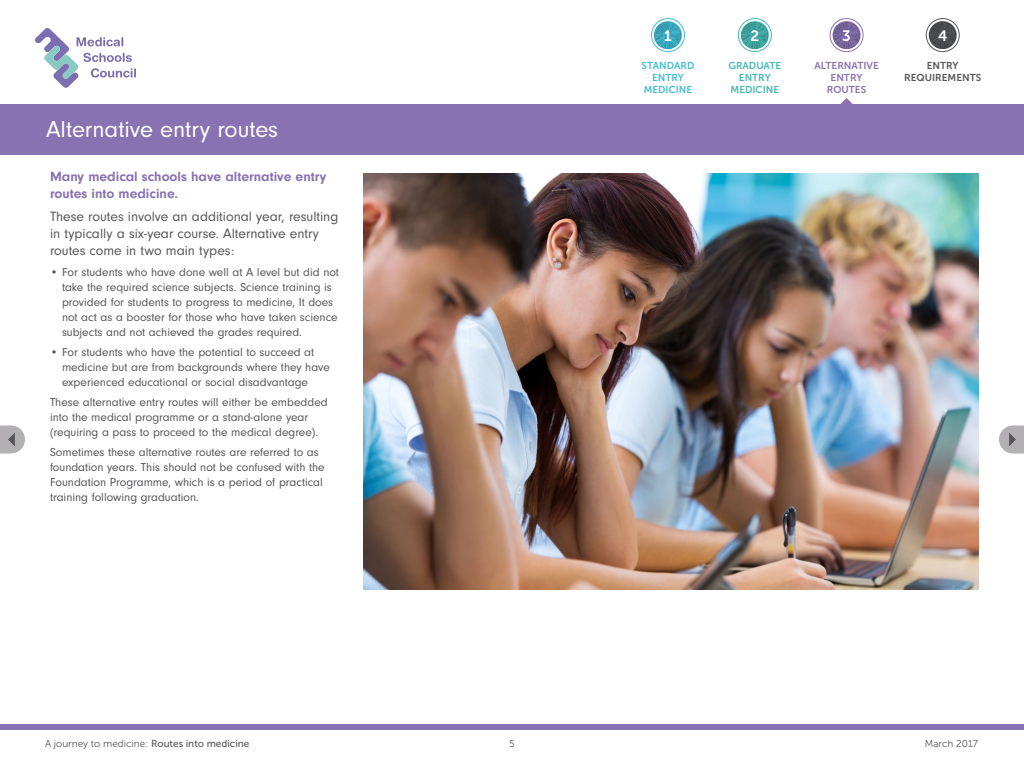
<style>
.page{position:relative;width:1024px;height:768px;background:#fff}
.page>*{position:absolute;margin:0;border:0;box-sizing:border-box;transform-origin:0 0}
.t1{font:24px "Neuzeit Gro";color:#fff}
.t2{font:15px "Museo Sans 700";color:#fff}
.Sub_header{font:14px/16.8px "Neuzeit Gro";color:#55565a}
.Sub_header-2{font:700 14px/16.8px "Neuzeit Gro";color:#8872b2}
.Bullets{font:12px/15px "Neuzeit Gro";color:#55565a}
.Body{font:12px/15px "Neuzeit Gro";color:#55565a}
.t3{font:10px "Museo Sans 300";color:#55565a}
.t4{font:10px/12px "Museo Sans 700";color:#8872b2;text-align:center}
.t5{font:10px/12px "Museo Sans 700";color:#43bdd6;text-align:center}
.t6{font:10px/12px "Museo Sans 700";color:#47b9b4;text-align:center}
.t7{font:10px/12px "Museo Sans 700";color:#55565a;text-align:center}
.s1{font-family:"Museo Sans 500"}
</style>
<div class="page">
<div style="left:0;top:104px;width:1024px;height:51px;background:#8872b2"></div>
<div style="left:0;top:724px;width:1024px;height:6px;background:#8872b2"></div>
<svg style="left:999px;top:426px;width:25px;height:28px"></svg>
<svg style="left:0;top:426px;width:25px;height:28px"></svg>
<svg style="left:840px;top:98px;width:13px;height:6px"></svg>
<img style="left:363px;top:173px;width:615px;height:417px">
<svg style="left:654px;top:21px;width:28px;height:28px"></svg>
<div style="left:651px;top:18px;width:34px;height:34px;border:1px solid #43bdd6;border-radius:50%"></div>
<img style="left:655px;top:22px;width:26px;height:26px">
<svg style="left:741px;top:21px;width:28px;height:28px"></svg>
<div style="left:738px;top:18px;width:34px;height:34px;border:1px solid #47b9b4;border-radius:50%"></div>
<img style="left:742px;top:22px;width:26px;height:26px">
<svg style="left:929px;top:21px;width:28px;height:28px"></svg>
<div style="left:926px;top:18px;width:34px;height:34px;border:1px solid #55565a;border-radius:50%"></div>
<img style="left:930px;top:22px;width:26px;height:26px">
<svg style="left:833px;top:21px;width:28px;height:28px"></svg>
<div style="left:830px;top:18px;width:34px;height:34px;border:1px solid #8872b2;border-radius:50%"></div>
<img style="left:834px;top:22px;width:26px;height:26px">
<svg style="left:35px;top:28px;width:101px;height:60px"></svg>
<p class="t1" style="left:46px;top:116px;width:234px">Alternative entry routes</p>
<p class="Sub_header-2" style="left:50px;top:168px;width:278px">Many medical schools have alternative entry routes into medicine.</p>
<p class="Sub_header" style="left:50px;top:208px;width:290px">These routes involve an additional year, resulting in typically a six-year course. Alternative entry routes come in two main types:</p>
<p class="Bullets" style="left:62px;top:264px;width:279px;text-indent:-12px">• For students who have done well at A level but did not take the required science subjects. Science training is provided for students to progress to medicine, It does not act as a booster for those who have taken science subjects and not achieved the grades required.</p>
<p class="Bullets" style="left:62px;top:344px;width:269px;text-indent:-12px">• For students who have the potential to succeed at medicine but are from backgrounds where they have experienced educational or social disadvantage</p>
<p class="Body" style="left:50px;top:394px;width:279px">These alternative entry routes will either be embedded into the medical programme or a stand-alone year (requiring a pass to proceed to the medical degree).</p>
<p class="Body" style="left:50px;top:444px;width:276px">Sometimes these alternative routes are referred to as foundation years. This should not be confused with the Foundation Programme, which is a period of practical training following graduation.</p>
<p class="t2" style="left:664px;top:27px;width:9px">1</p>
<p class="t5" style="left:642px;top:59px;width:54px">STANDARD<br>ENTRY<br>MEDICINE</p>
<p class="t2" style="left:751px;top:27px;width:10px">2</p>
<p class="t6" style="left:728px;top:59px;width:54px">GRADUATE<br>ENTRY<br>MEDICINE</p>
<p class="t2" style="left:842px;top:27px;width:10px">3</p>
<p class="t4" style="left:814px;top:59px;width:66px">ALTERNATIVE<br>ENTRY<br>ROUTES</p>
<p class="t2" style="left:938px;top:27px;width:11px">4</p>
<p class="t7" style="left:904px;top:59px;width:79px">ENTRY<br>REQUIREMENTS</p>
<p class="t3" style="left:45px;top:738px;width:206px">A journey to medicine: <span class="s1">Routes into medicine</span></p>
<p class="t3" style="left:509px;top:738px;width:7px">5</p>
<p class="t3" style="left:925px;top:738px;width:55px">March 2017</p>
</div>
